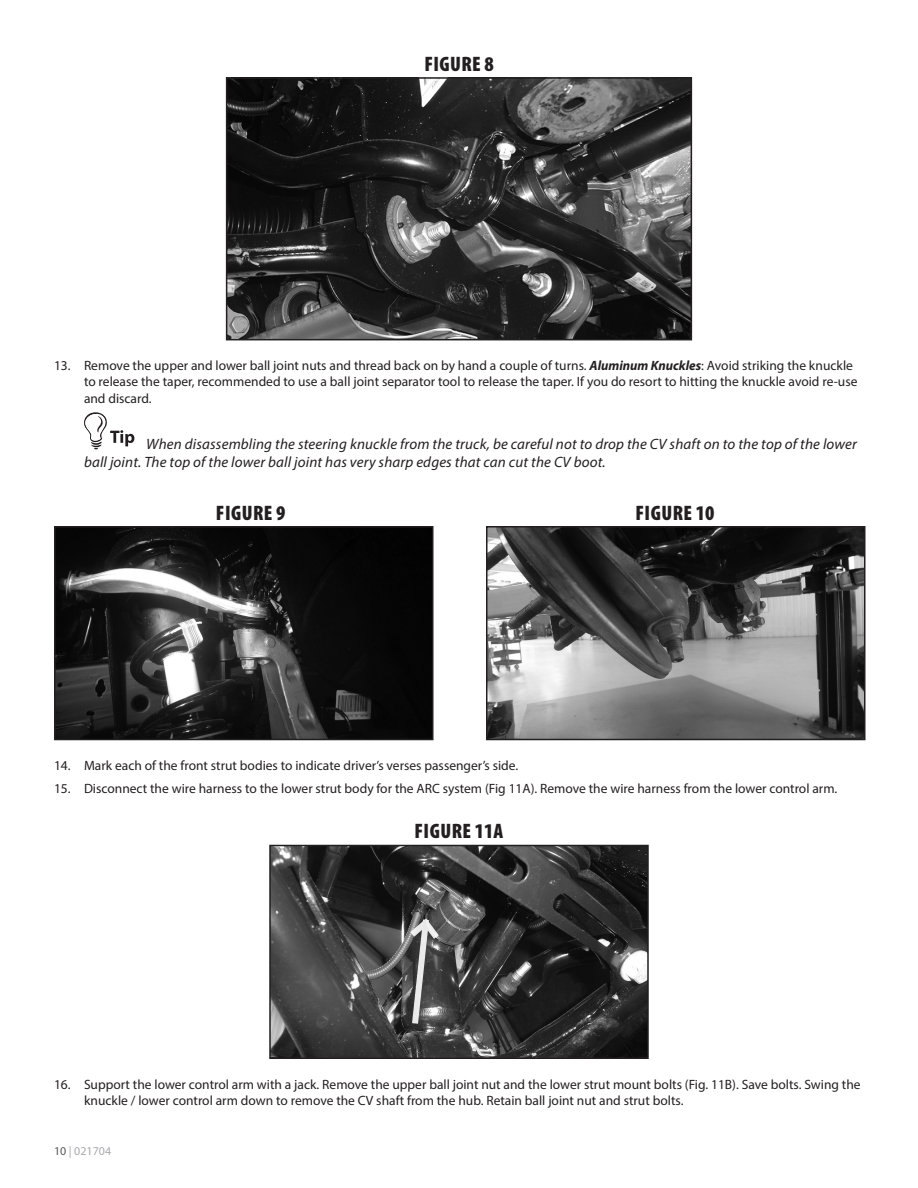
<style>
.page{position:relative;width:918px;height:1188px;background:#fff}
.page>*{position:absolute;margin:0;border:0;box-sizing:border-box;transform-origin:0 0}
.Photo-Caption{font:900 condensed 21px "Myriad Pro";letter-spacing:.02em;color:#231f20}
.Special__-_Note{font:italic 15px/18px "Myriad Pro";letter-spacing:.01em;color:#231f20}
.t1{font:13.5px/16.2px "Myriad Pro";color:#231f20}
.t2{font:12px "Myriad Pro";color:#a8a9ad}
.s1{font-weight:700;font-style:italic}
.s2{color:#57585a}
</style>
<div class="page">
<img style="left:229px;top:80px;width:460px;height:257px">
<div style="left:226px;top:77px;width:466px;height:263px;border:2px solid #231f20"></div>
<svg style="left:84px;top:412px;width:50px;height:38px"></svg>
<img style="left:57px;top:529px;width:374px;height:208px">
<div style="left:54px;top:526px;width:380px;height:214px;border:2px solid #231f20"></div>
<img style="left:489px;top:529px;width:374px;height:208px">
<div style="left:486px;top:526px;width:380px;height:214px;border:2px solid #231f20"></div>
<img style="left:272px;top:848px;width:374px;height:208px">
<svg style="left:411px;top:917px;width:27px;height:108px;background:#7b7b7b"></svg>
<div style="left:269px;top:845px;width:380px;height:214px;border:2px solid #231f20"></div>
<p class="Photo-Caption" style="left:424px;top:50px;width:71px">FIGURE 8</p>
<p class="t1" style="left:84px;top:357px;width:775px;text-indent:-30px">13. Remove the upper and lower ball joint nuts and thread back on by hand a couple of turns. <span class="s1">Aluminum Knuckles</span>: Avoid striking the knuckle to release the taper, recommended to use a ball joint separator tool to release the taper. If you do resort to hitting the knuckle avoid re-use and discard.</p>
<p class="Special__-_Note" style="left:84px;top:435px;width:774px;text-indent:62px">When disassembling the steering knuckle from the truck, be careful not to drop the CV shaft on to the top of the lower ball joint. The top of the lower ball joint has very sharp edges that can cut the CV boot.</p>
<p class="Photo-Caption" style="left:216px;top:499px;width:71px">FIGURE 9</p>
<p class="Photo-Caption" style="left:636px;top:499px;width:80px">FIGURE 10</p>
<p class="t1" style="left:54px;top:757px;width:466px">14. Mark each of the front strut bodies to indicate driver’s verses passenger’s side.</p>
<p class="t1" style="left:54px;top:780px;width:785px">15. Disconnect the wire harness to the lower strut body for the ARC system (Fig 11A). Remove the wire harness from the lower control arm.</p>
<p class="Photo-Caption" style="left:415px;top:818px;width:90px">FIGURE 11A</p>
<p class="t1" style="left:84px;top:1076px;width:778px;text-indent:-30px">16. Support the lower control arm with a jack. Remove the upper ball joint nut and the lower strut mount bolts (Fig. 11B). Save bolts. Swing the knuckle / lower control arm down to remove the CV shaft from the hub. Retain ball joint nut and strut bolts.</p>
<p class="t2" style="left:54px;top:1143px;width:59px"><span class="s2">10</span> | 021704</p>
</div>
